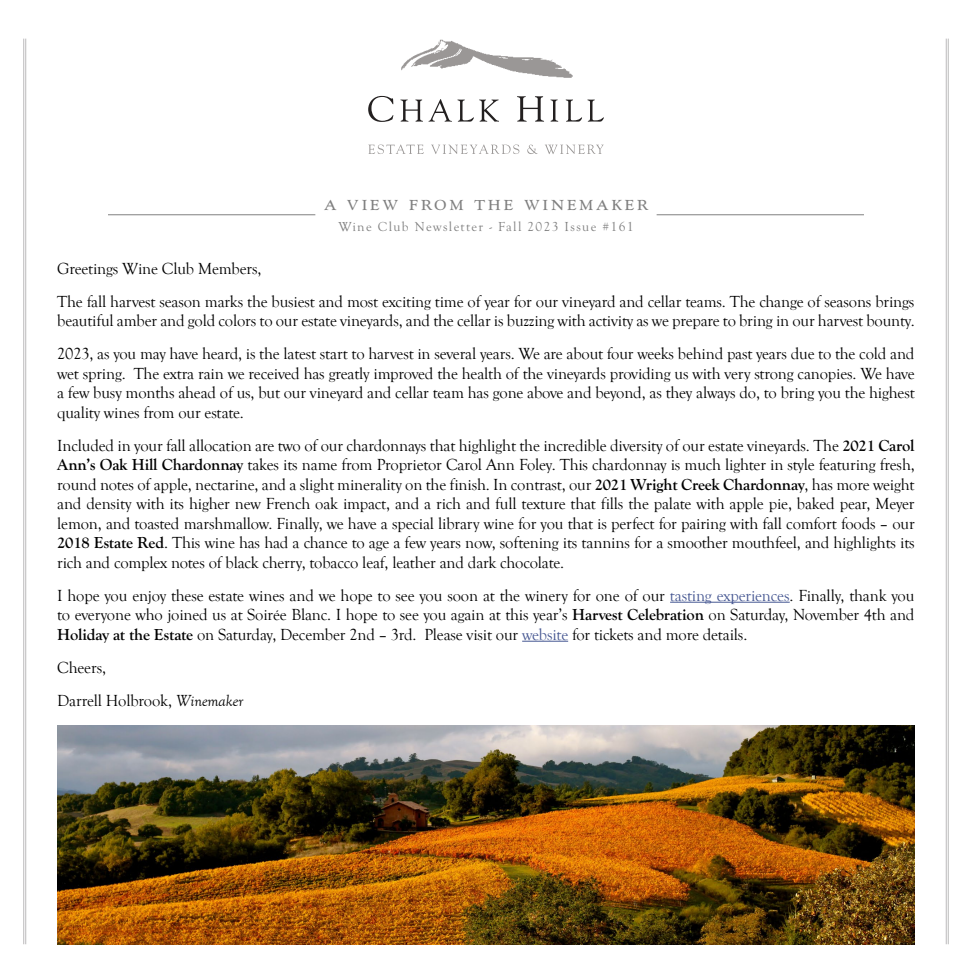
<style>
.page{position:relative;width:972px;height:972px;background:#fff}
.page>*{position:absolute;margin:0;border:0;box-sizing:border-box;transform-origin:0 0}
.t1{font:22.5px "Goudy SC";letter-spacing:.1em;color:#808080}
.t2{font:16.5px/19.5px "Goudy Old Style T";letter-spacing:-.01em;color:#000}
.t3{font:13.5px "Goudy Old Sty";letter-spacing:.1em;color:#808080}
.s1{font-family:"Goudy Old Sty";font-weight:700}
.s2{color:#465792}
.s3{font-style:italic}
</style>
<div class="page">
<hr style="left:23px;top:39px;width:1px;height:905px;background:#bbbabb">
<hr style="left:25px;top:39px;width:1px;height:905px;background:#bbbabb">
<hr style="left:946px;top:39px;width:1px;height:905px;background:#bbbabb">
<hr style="left:948px;top:39px;width:1px;height:905px;background:#bbbabb">
<svg style="left:368px;top:96px;width:236px;height:26px"></svg>
<svg style="left:368px;top:144px;width:236px;height:10px"></svg>
<img style="left:401px;top:39px;width:172px;height:39px">
<hr style="left:108px;top:215px;width:207px;height:1px;background:#808080">
<hr style="left:657px;top:215px;width:207px;height:1px;background:#808080">
<hr style="left:670px;top:602px;width:120px;height:1px;background:#465792">
<hr style="left:522px;top:641px;width:46px;height:1px;background:#465792">
<img style="left:57px;top:726px;width:858px;height:218px">
<h1 class="t1" style="left:324px;top:189px;width:326px">a view from the winemaker</h1>
<p class="t3" style="left:338px;top:219px;width:297px">Wine Club Newsletter - Fall 2023 Issue #161</p>
<p class="t2" style="left:57px;top:252px;width:859px;line-height:33px">Greetings Wine Club Members,<br>The fall harvest season marks the busiest and most exciting time of year for our vineyard and cellar teams. The change of seasons brings</p>
<p class="t2" style="left:57px;top:305px;width:859px;line-height:33px">beautiful amber and gold colors to our estate vineyards, and the cellar is buzzing with activity as we prepare to bring in our harvest bounty.<br>2023, as you may have heard, is the latest start to harvest in several years. We are about four weeks behind past years due to the cold and</p>
<p class="t2" style="left:57px;top:364px;width:859px;text-align:justify">wet spring. The extra rain we received has greatly improved the health of the vineyards providing us with very strong canopies. We have a few busy months ahead of us, but our vineyard and cellar team has gone above and beyond, as they always do, to bring you the highest quality wines from our estate.</p>
<p class="t2" style="left:57px;top:436px;width:859px;text-align:justify">Included in your fall allocation are two of our chardonnays that highlight the incredible diversity of our estate vineyards. The <span class="s1">2021 Carol Ann’s Oak Hill Chardonnay</span> takes its name from Proprietor Carol Ann Foley. This chardonnay is much lighter in style featuring fresh, round notes of apple, nectarine, and a slight minerality on the finish. In contrast, our <span class="s1">2021 Wright Creek Chardonnay</span>, has more weight and density with its higher new French oak impact, and a rich and full texture that fills the palate with apple pie, baked pear, Meyer lemon, and toasted marshmallow. Finally, we have a special library wine for you that is perfect for pairing with fall comfort foods – our <span class="s1">2018 Estate Red</span>. This wine has had a chance to age a few years now, softening its tannins for a smoother mouthfeel, and highlights its rich and complex notes of black cherry, tobacco leaf, leather and dark chocolate.</p>
<p class="t2" style="left:57px;top:586px;width:859px;text-align:justify">I hope you enjoy these estate wines and we hope to see you soon at the winery for one of our <span class="s2">tasting experiences</span>. Finally, thank you to everyone who joined us at Soirée Blanc. I hope to see you again at this year’s <span class="s1">Harvest Celebration</span> on Saturday, November 4th and <span class="s1">Holiday at the Estate</span> on Saturday, December 2nd – 3rd. Please visit our <span class="s2">website</span> for tickets and more details.</p>
<p class="t2" style="left:57px;top:651px;width:187px;line-height:33px">Cheers,<br>Darrell Holbrook, <span class="s3">Winemaker</span></p>
</div>
